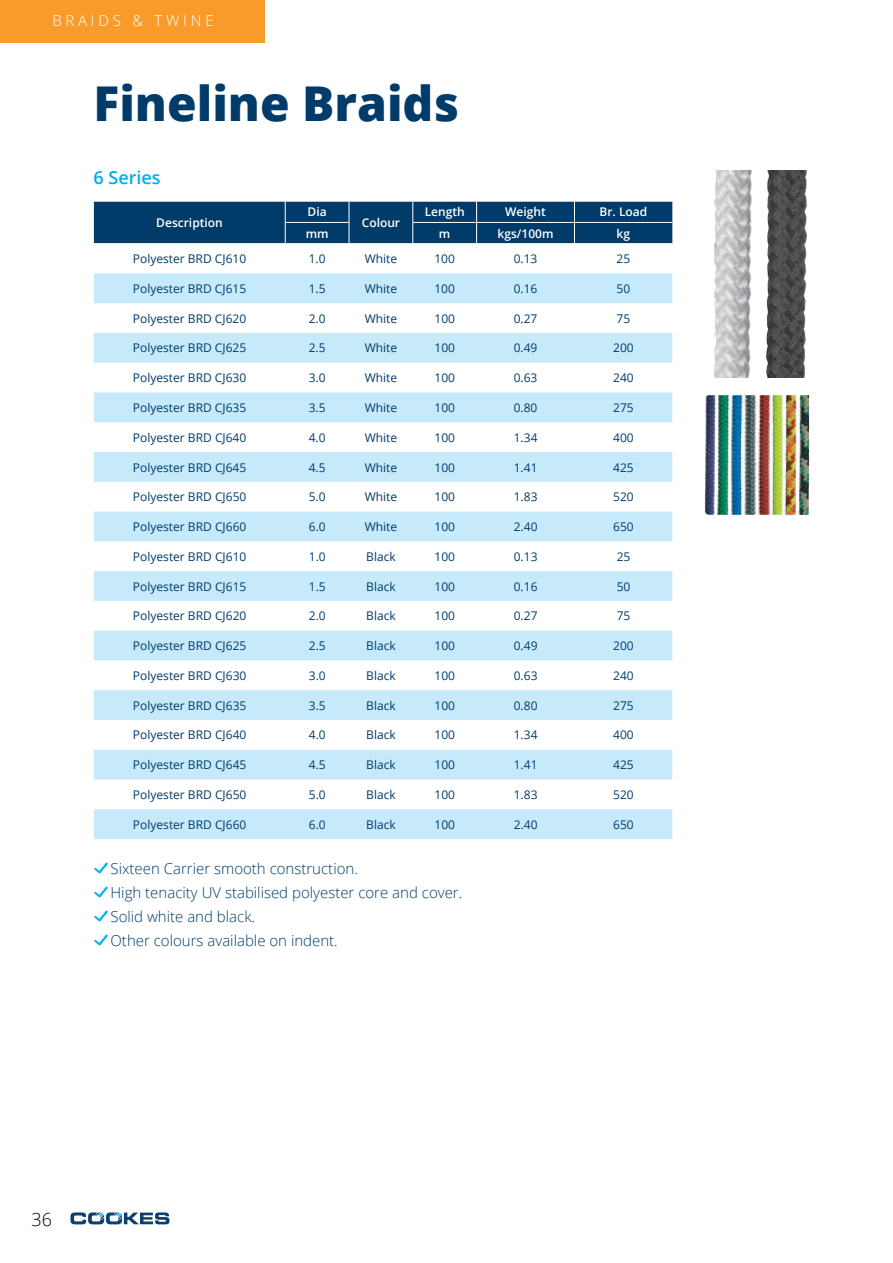
<style>
.page{position:relative;width:893px;height:1263px;background:#fff}
.page>*{position:absolute;margin:0;border:0;box-sizing:border-box;transform-origin:0 0}
.t1{font:800 48px "Open Sans";color:#003b6a}
.t2{font:600 18px "Open Sans";color:#00aeef}
.t3{font:300 18px "Open Sans";color:#000}
.t4{font:300 15px/24px "Open Sans";color:#003b6a}
.t5{font:300 15px "Open Sans";letter-spacing:.25em;color:#fff}
.t6{font:12px "Open Sans";color:#003b6a}
.t7{font:600 12px "Open Sans";color:#fff}
.s1{font-family:"BBRG Benefits";font-weight:400;font-size:17.25px;color:#00aeef}
</style>
<div class="page">
<div style="left:0;top:0;width:265px;height:43px;background:#f99b2a"></div>
<svg style="left:70px;top:1212px;width:99px;height:12px"></svg>
<img style="left:714px;top:170px;width:38px;height:207px">
<img style="left:766px;top:170px;width:41px;height:207px">
<img style="left:705px;top:395px;width:104px;height:120px">
<svg style="left:94px;top:273px;width:578px;height:566px;fill:#c7eafb"></svg>
<div style="left:94px;top:202px;width:578px;height:41px;background:#003b6a"></div>
<p class="t5" style="left:52px;top:11px;width:163px">BRAIDS &amp; TWINE</p>
<h1 class="t1" style="left:94px;top:67px;width:367px">Fineline Braids</h1>
<h2 class="t2" style="left:94px;top:165px;width:69px">6 Series</h2>
<p class="t7" style="left:156px;top:214px;width:68px">Description</p>
<p class="t7" style="left:425px;top:204px;width:42px">Length</p>
<p class="t7" style="left:505px;top:204px;width:42px">Weight</p>
<p class="t7" style="left:599px;top:204px;width:49px">Br. Load</p>
<p class="t7" style="left:308px;top:204px;width:21px">Dia</p>
<p class="t7" style="left:362px;top:214px;width:40px">Colour</p>
<p class="t7" style="left:306px;top:225px;width:24px">mm</p>
<p class="t7" style="left:439px;top:225px;width:13px">m</p>
<p class="t7" style="left:497px;top:225px;width:58px">kgs/100m</p>
<p class="t7" style="left:617px;top:225px;width:15px">kg</p>
<p class="t6" style="left:133px;top:251px;width:115px">Polyester BRD CJ610</p>
<p class="t6" style="left:309px;top:251px;width:18px">1.0</p>
<p class="t6" style="left:365px;top:251px;width:34px">White</p>
<p class="t6" style="left:434px;top:251px;width:22px">100</p>
<p class="t6" style="left:514px;top:251px;width:25px">0.13</p>
<p class="t6" style="left:617px;top:251px;width:15px">25</p>
<p class="t6" style="left:133px;top:280px;width:115px">Polyester BRD CJ615</p>
<p class="t6" style="left:309px;top:280px;width:18px">1.5</p>
<p class="t6" style="left:365px;top:280px;width:34px">White</p>
<p class="t6" style="left:434px;top:280px;width:22px">100</p>
<p class="t6" style="left:514px;top:280px;width:25px">0.16</p>
<p class="t6" style="left:617px;top:280px;width:15px">50</p>
<p class="t6" style="left:133px;top:310px;width:115px">Polyester BRD CJ620</p>
<p class="t6" style="left:309px;top:310px;width:18px">2.0</p>
<p class="t6" style="left:365px;top:310px;width:34px">White</p>
<p class="t6" style="left:434px;top:310px;width:22px">100</p>
<p class="t6" style="left:514px;top:310px;width:25px">0.27</p>
<p class="t6" style="left:617px;top:310px;width:15px">75</p>
<p class="t6" style="left:133px;top:340px;width:115px">Polyester BRD CJ625</p>
<p class="t6" style="left:309px;top:340px;width:18px">2.5</p>
<p class="t6" style="left:365px;top:340px;width:34px">White</p>
<p class="t6" style="left:434px;top:340px;width:22px">100</p>
<p class="t6" style="left:514px;top:340px;width:25px">0.49</p>
<p class="t6" style="left:613px;top:340px;width:22px">200</p>
<p class="t6" style="left:133px;top:370px;width:115px">Polyester BRD CJ630</p>
<p class="t6" style="left:309px;top:370px;width:18px">3.0</p>
<p class="t6" style="left:365px;top:370px;width:34px">White</p>
<p class="t6" style="left:434px;top:370px;width:22px">100</p>
<p class="t6" style="left:514px;top:370px;width:25px">0.63</p>
<p class="t6" style="left:613px;top:370px;width:22px">240</p>
<p class="t6" style="left:133px;top:399px;width:115px">Polyester BRD CJ635</p>
<p class="t6" style="left:309px;top:399px;width:18px">3.5</p>
<p class="t6" style="left:365px;top:399px;width:34px">White</p>
<p class="t6" style="left:434px;top:399px;width:22px">100</p>
<p class="t6" style="left:514px;top:399px;width:25px">0.80</p>
<p class="t6" style="left:613px;top:399px;width:22px">275</p>
<p class="t6" style="left:133px;top:429px;width:115px">Polyester BRD CJ640</p>
<p class="t6" style="left:309px;top:429px;width:18px">4.0</p>
<p class="t6" style="left:365px;top:429px;width:34px">White</p>
<p class="t6" style="left:434px;top:429px;width:22px">100</p>
<p class="t6" style="left:514px;top:429px;width:25px">1.34</p>
<p class="t6" style="left:613px;top:429px;width:22px">400</p>
<p class="t6" style="left:133px;top:459px;width:115px">Polyester BRD CJ645</p>
<p class="t6" style="left:309px;top:459px;width:18px">4.5</p>
<p class="t6" style="left:365px;top:459px;width:34px">White</p>
<p class="t6" style="left:434px;top:459px;width:22px">100</p>
<p class="t6" style="left:514px;top:459px;width:25px">1.41</p>
<p class="t6" style="left:613px;top:459px;width:22px">425</p>
<p class="t6" style="left:133px;top:489px;width:115px">Polyester BRD CJ650</p>
<p class="t6" style="left:309px;top:489px;width:18px">5.0</p>
<p class="t6" style="left:365px;top:489px;width:34px">White</p>
<p class="t6" style="left:434px;top:489px;width:22px">100</p>
<p class="t6" style="left:514px;top:489px;width:25px">1.83</p>
<p class="t6" style="left:613px;top:489px;width:22px">520</p>
<p class="t6" style="left:133px;top:518px;width:115px">Polyester BRD CJ660</p>
<p class="t6" style="left:309px;top:518px;width:18px">6.0</p>
<p class="t6" style="left:365px;top:518px;width:34px">White</p>
<p class="t6" style="left:435px;top:518px;width:22px">100</p>
<p class="t6" style="left:514px;top:518px;width:25px">2.40</p>
<p class="t6" style="left:613px;top:518px;width:22px">650</p>
<p class="t6" style="left:133px;top:548px;width:115px">Polyester BRD CJ610</p>
<p class="t6" style="left:309px;top:548px;width:18px">1.0</p>
<p class="t6" style="left:366px;top:548px;width:31px">Black</p>
<p class="t6" style="left:435px;top:548px;width:22px">100</p>
<p class="t6" style="left:514px;top:548px;width:25px">0.13</p>
<p class="t6" style="left:617px;top:548px;width:15px">25</p>
<p class="t6" style="left:133px;top:578px;width:115px">Polyester BRD CJ615</p>
<p class="t6" style="left:309px;top:578px;width:18px">1.5</p>
<p class="t6" style="left:366px;top:578px;width:31px">Black</p>
<p class="t6" style="left:435px;top:578px;width:22px">100</p>
<p class="t6" style="left:514px;top:578px;width:25px">0.16</p>
<p class="t6" style="left:617px;top:578px;width:15px">50</p>
<p class="t6" style="left:133px;top:608px;width:115px">Polyester BRD CJ620</p>
<p class="t6" style="left:309px;top:608px;width:18px">2.0</p>
<p class="t6" style="left:366px;top:608px;width:31px">Black</p>
<p class="t6" style="left:435px;top:608px;width:22px">100</p>
<p class="t6" style="left:514px;top:608px;width:25px">0.27</p>
<p class="t6" style="left:617px;top:608px;width:15px">75</p>
<p class="t6" style="left:133px;top:637px;width:115px">Polyester BRD CJ625</p>
<p class="t6" style="left:309px;top:637px;width:18px">2.5</p>
<p class="t6" style="left:366px;top:637px;width:31px">Black</p>
<p class="t6" style="left:435px;top:637px;width:22px">100</p>
<p class="t6" style="left:514px;top:637px;width:25px">0.49</p>
<p class="t6" style="left:613px;top:637px;width:22px">200</p>
<p class="t6" style="left:133px;top:667px;width:115px">Polyester BRD CJ630</p>
<p class="t6" style="left:309px;top:667px;width:18px">3.0</p>
<p class="t6" style="left:366px;top:667px;width:31px">Black</p>
<p class="t6" style="left:435px;top:667px;width:22px">100</p>
<p class="t6" style="left:514px;top:667px;width:25px">0.63</p>
<p class="t6" style="left:613px;top:667px;width:22px">240</p>
<p class="t6" style="left:133px;top:697px;width:115px">Polyester BRD CJ635</p>
<p class="t6" style="left:309px;top:697px;width:18px">3.5</p>
<p class="t6" style="left:366px;top:697px;width:31px">Black</p>
<p class="t6" style="left:435px;top:697px;width:22px">100</p>
<p class="t6" style="left:514px;top:697px;width:25px">0.80</p>
<p class="t6" style="left:613px;top:697px;width:22px">275</p>
<p class="t6" style="left:133px;top:727px;width:115px">Polyester BRD CJ640</p>
<p class="t6" style="left:309px;top:727px;width:18px">4.0</p>
<p class="t6" style="left:366px;top:727px;width:31px">Black</p>
<p class="t6" style="left:435px;top:727px;width:22px">100</p>
<p class="t6" style="left:514px;top:727px;width:25px">1.34</p>
<p class="t6" style="left:613px;top:727px;width:22px">400</p>
<p class="t6" style="left:133px;top:756px;width:115px">Polyester BRD CJ645</p>
<p class="t6" style="left:309px;top:756px;width:18px">4.5</p>
<p class="t6" style="left:366px;top:756px;width:31px">Black</p>
<p class="t6" style="left:435px;top:756px;width:22px">100</p>
<p class="t6" style="left:514px;top:756px;width:25px">1.41</p>
<p class="t6" style="left:613px;top:756px;width:22px">425</p>
<p class="t6" style="left:133px;top:786px;width:115px">Polyester BRD CJ650</p>
<p class="t6" style="left:309px;top:786px;width:18px">5.0</p>
<p class="t6" style="left:366px;top:786px;width:31px">Black</p>
<p class="t6" style="left:435px;top:786px;width:22px">100</p>
<p class="t6" style="left:514px;top:786px;width:25px">1.83</p>
<p class="t6" style="left:613px;top:786px;width:22px">520</p>
<p class="t6" style="left:133px;top:816px;width:115px">Polyester BRD CJ660</p>
<p class="t6" style="left:309px;top:816px;width:18px">6.0</p>
<p class="t6" style="left:366px;top:816px;width:31px">Black</p>
<p class="t6" style="left:435px;top:816px;width:22px">100</p>
<p class="t6" style="left:514px;top:816px;width:25px">2.40</p>
<p class="t6" style="left:613px;top:816px;width:22px">650</p>
<p class="t4" style="left:94px;top:856px;width:370px"><span class="s1">A</span>Sixteen Carrier smooth construction.<br><span class="s1">A</span>High tenacity UV stabilised polyester core and cover.<br><span class="s1">A</span>Solid white and black.<br><span class="s1">A</span>Other colours available on indent.</p>
<h2 class="t3" style="left:32px;top:1207px;width:22px">36</h2>
</div>
